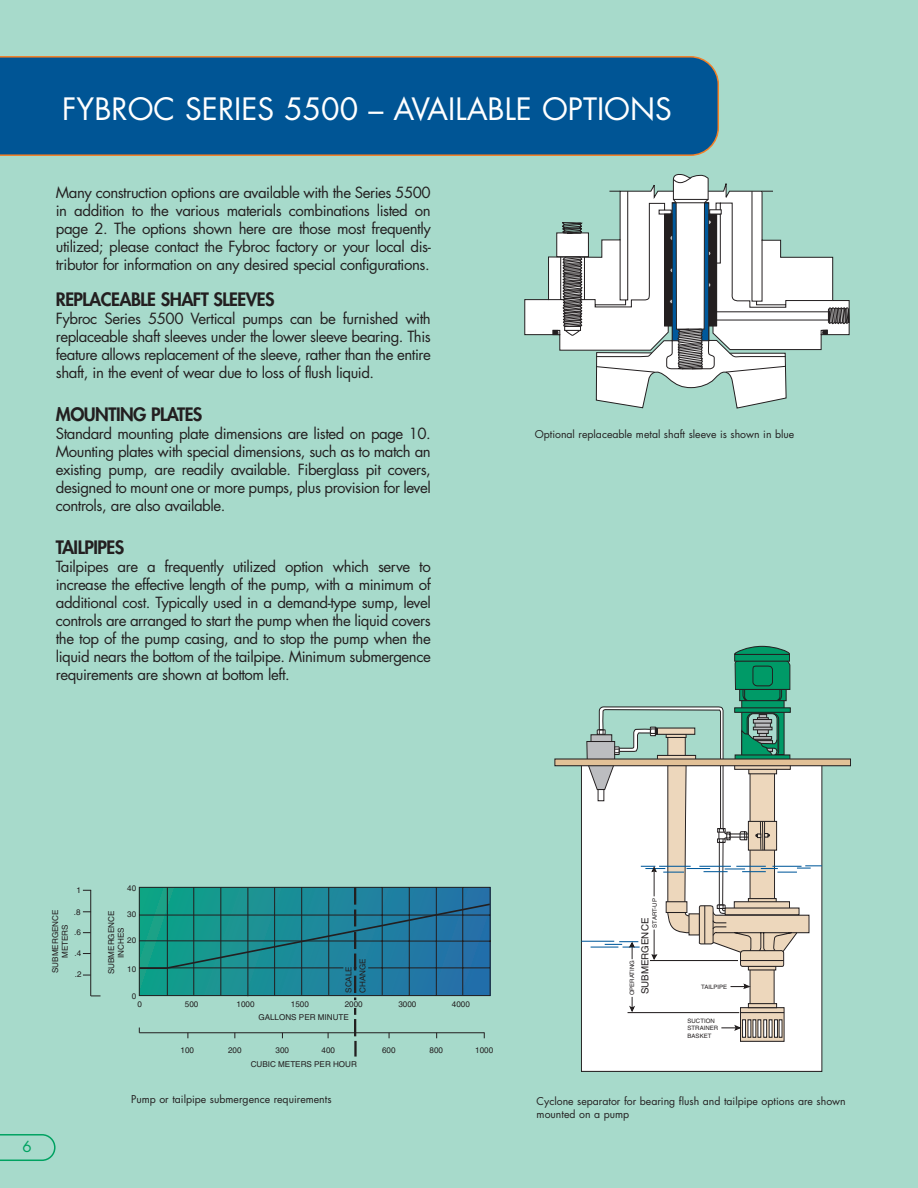
<style>
.page{position:relative;width:918px;height:1188px;background:#a7dacb}
.page>*{position:absolute;margin:0;border:0;box-sizing:border-box;transform-origin:0 0}
.t1{font:30px "Futura";color:#fff}
.t2{font:800 18px "Futura";letter-spacing:-.03em;color:#231f20}
.t3{font:15px/18px "Futura";letter-spacing:-.03em;color:#231f20;text-align:justify}
.t4{font:15px "Futura";color:#00a261}
.t5{font:10.5px/13.8px "Futura";color:#231f20}
.t6{font:9.75px "Helvetica";color:#231f20}
.t7{font:8.1px/9.6px "Helvetica";color:#231f20;text-align:center}
.t8{font:6px/7.5px "Helvetica";color:#231f20}
</style>
<div class="page">
<div style="left:0;top:56px;width:719px;height:100px;background:#005595"></div>
<svg style="left:0;top:1134px;width:56px;height:27px"></svg>
<svg style="left:524px;top:299px;width:263px;height:110px"></svg>
<svg style="left:548px;top:174px;width:301px;height:198px"></svg>
<div style="left:581px;top:761px;width:241px;height:311px;background:#fff;border:1px solid #231f20"></div>
<svg style="left:740px;top:1013px;width:44px;height:29px"></svg>
<svg style="left:742px;top:1020px;width:4px;height:18px"></svg>
<hr style="left:748px;top:1020px;width:3px;height:18px;background:#fff">
<hr style="left:753px;top:1020px;width:3px;height:18px;background:#fff">
<hr style="left:758px;top:1020px;width:3px;height:18px;background:#fff">
<div style="left:764px;top:1020px;width:3px;height:18px;background:#fff;border:1px solid #231f20"></div>
<hr style="left:769px;top:1020px;width:3px;height:18px;background:#fff">
<svg style="left:774px;top:1020px;width:4px;height:18px"></svg>
<hr style="left:779px;top:1020px;width:3px;height:18px;background:#fff">
<svg style="left:478px;top:645px;width:373px;height:314px"></svg>
<hr style="left:581px;top:941px;width:33px;height:1px;background:#00599b">
<div style="left:555px;top:759px;width:296px;height:7px;background:#e2c197;border:1px solid #231f20"></div>
<svg style="left:721px;top:1025px;width:20px;height:6px"></svg>
<svg style="left:586px;top:646px;width:236px;height:367px"></svg>
<hr style="left:354px;top:1041px;width:3px;height:16px;background:#231f20">
<svg style="left:83px;top:887px;width:409px;height:149px"></svg>
<h1 class="t1" style="left:62px;top:95px;width:611px">FYBROC SERIES 5500 – AVAILABLE OPTIONS</h1>
<p class="t3" style="left:56px;top:184px;width:377px">Many construction options are available with the Series 5500 in addition to the various materials combinations listed on page 2. The options shown here are those most frequently utilized; please contact the Fybroc factory or your local dis&shy;tributor for information on any desired special configurations.</p>
<p class="t2" style="left:56px;top:290px;width:220px">REPLACEABLE SHAFT SLEEVES</p>
<p class="t3" style="left:56px;top:310px;width:377px">Fybroc Series 5500 Vertical pumps can be furnished with replaceable shaft sleeves under the lower sleeve bearing. This feature allows replacement of the sleeve, rather than the entire shaft, in the event of wear due to loss of flush liquid.</p>
<p class="t2" style="left:56px;top:406px;width:148px">MOUNTING PLATES</p>
<p class="t3" style="left:56px;top:426px;width:377px">Standard mounting plate dimensions are listed on page 10.<br>Mounting plates with special dimensions, such as to match an existing pump, are readily available. Fiberglass pit covers, designed to mount one or more pumps, plus provision for level controls, are also available.</p>
<p class="t2" style="left:56px;top:539px;width:70px">TAILPIPES</p>
<p class="t3" style="left:56px;top:559px;width:377px">Tailpipes are a frequently utilized option which serve to increase the effective length of the pump, with a minimum of additional cost. Typically used in a demand-type sump, level controls are arranged to start the pump when the liquid covers the top of the pump casing, and to stop the pump when the liquid nears the bottom of the tailpipe. Minimum submergence requirements are shown at bottom left.</p>
<p class="t5" style="left:535px;top:428px;width:261px">Optional replaceable metal shaft sleeve is shown in blue</p>
<p class="t7" style="left:74px;top:908px;width:8px">.8</p>
<p class="t7" style="left:51px;top:973px;width:65px;rotate:-90deg">SUBMERGENCE<br>METERS</p>
<p class="t7" style="left:74px;top:929px;width:8px">.6</p>
<p class="t7" style="left:74px;top:949px;width:8px">.4</p>
<p class="t7" style="left:75px;top:970px;width:8px">.2</p>
<p class="t4" style="left:23px;top:1140px;width:11px">6</p>
<p class="t7" style="left:127px;top:884px;width:11px">40</p>
<p class="t7" style="left:107px;top:974px;width:65px;rotate:-90deg">SUBMERGENCE<br>INCHES</p>
<p class="t7" style="left:127px;top:911px;width:11px">30</p>
<p class="t7" style="left:127px;top:936px;width:11px">20</p>
<p class="t7" style="left:127px;top:965px;width:11px">10</p>
<p class="t7" style="left:342px;top:993px;width:36px;line-height:14.1px;text-align:left;rotate:-90deg">SCALE<br>CHANGE</p>
<p class="t7" style="left:185px;top:1000px;width:15px">500</p>
<p class="t7" style="left:237px;top:1000px;width:20px">1000</p>
<p class="t7" style="left:291px;top:1000px;width:20px">1500</p>
<p class="t7" style="left:345px;top:1000px;width:20px">2000</p>
<p class="t7" style="left:398px;top:1000px;width:20px">3000</p>
<p class="t7" style="left:452px;top:1000px;width:20px">4000</p>
<p class="t7" style="left:258px;top:1014px;width:92px">GALLONS PER MINUTE</p>
<p class="t7" style="left:181px;top:1046px;width:15px">100</p>
<p class="t7" style="left:228px;top:1046px;width:15px">200</p>
<p class="t7" style="left:276px;top:1046px;width:15px">300</p>
<p class="t7" style="left:322px;top:1046px;width:15px">400</p>
<p class="t7" style="left:382px;top:1046px;width:15px">600</p>
<p class="t7" style="left:430px;top:1046px;width:15px">800</p>
<p class="t7" style="left:475px;top:1046px;width:20px">1000</p>
<p class="t7" style="left:251px;top:1060px;width:108px">CUBIC METERS PER HOUR</p>
<p class="t5" style="left:131px;top:1093px;width:202px">Pump or tailpipe submergence requirements</p>
<p class="t8" style="left:651px;top:928px;width:31px;rotate:-90deg">START-UP</p>
<p class="t6" style="left:642px;top:994px;width:78px;rotate:-90deg">SUBMERGENCE</p>
<p class="t8" style="left:629px;top:995px;width:36px;rotate:-90deg">OPERATING</p>
<p class="t8" style="left:704px;top:983px;width:24px">AILPIPE</p>
<p class="t8" style="left:688px;top:1017px;width:32px">SUCTION<br>STRAINER<br>BASKET</p>
<p class="t5" style="left:537px;top:1095px;width:311px">Cyclone separator for bearing flush and tailpipe options are shown mounted on a pump</p>
</div>
